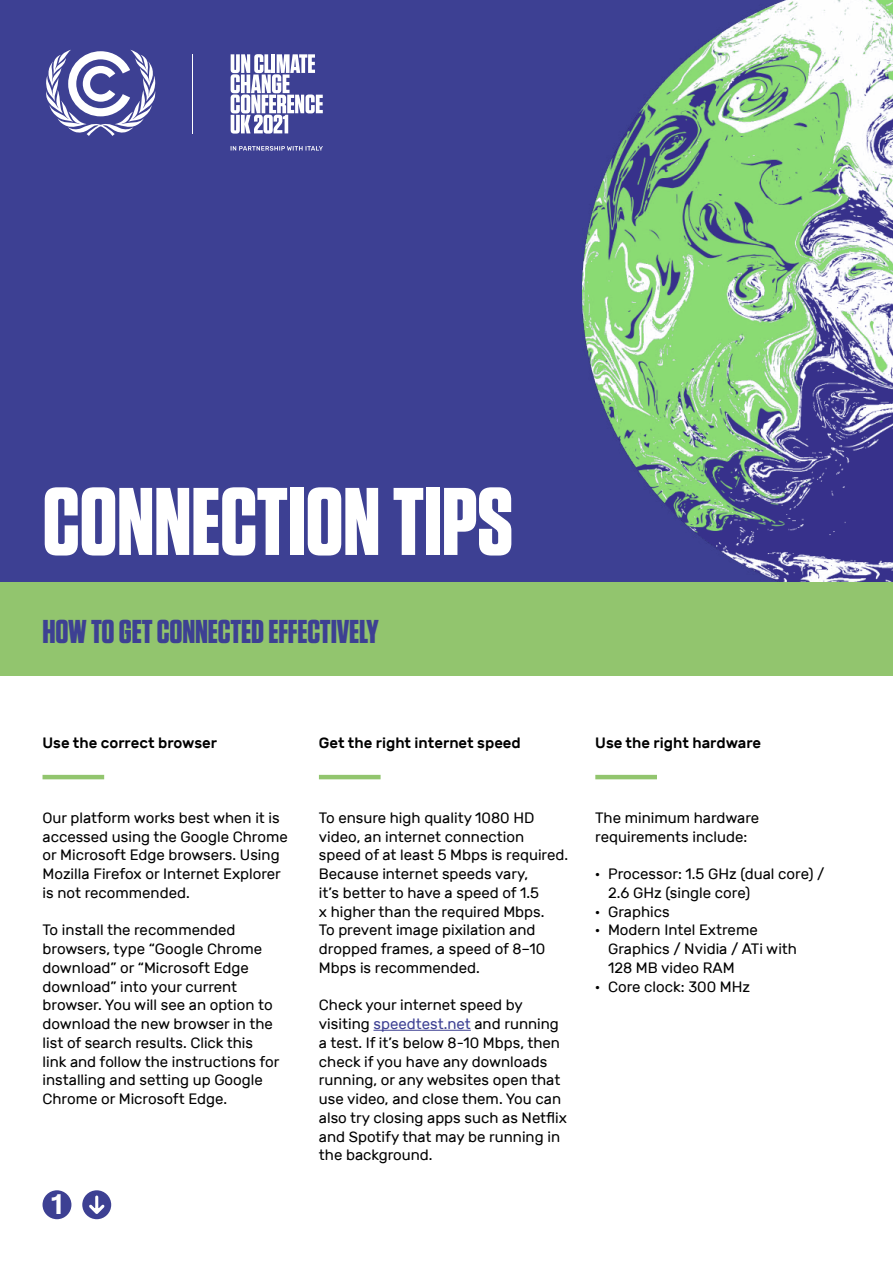
<style>
.page{position:relative;width:893px;height:1263px;background:#fff}
.page>*{position:absolute;margin:0;border:0;box-sizing:border-box;transform-origin:0 0}
.t1{font:700 95.85px "Tungsten";letter-spacing:-.005em;color:#fff}
.t2{font:700 35.25px "Tunga";color:#fff}
.t3{font:700 33px "Tungsten";letter-spacing:-.005em;color:#3d4093}
.t4{font:15px/18.8px "Rubik";color:#000}
.t5{font:500 15px "Rubik";color:#000}
.s1{color:#3d4093}
</style>
<div class="page">
<div style="left:0;top:0;width:893px;height:583px;background:#3d4093"></div>
<img style="left:583px;top:0;width:310px;height:583px">
<svg style="left:46px;top:50px;width:110px;height:86px"></svg>
<svg style="left:231px;top:146px;width:92px;height:5px"></svg>
<svg style="left:231px;top:54px;width:92px;height:80px"></svg>
<hr style="left:193px;top:54px;width:1px;height:80px;background:#fff">
<div style="left:0;top:583px;width:893px;height:93px;background:#92c56e"></div>
<hr style="left:43px;top:775px;width:61px;height:4px;background:#92c56e">
<hr style="left:373px;top:1030px;width:98px;height:1px;background:#3d4093">
<hr style="left:319px;top:775px;width:62px;height:4px;background:#92c56e">
<hr style="left:595px;top:775px;width:62px;height:4px;background:#92c56e">
<div style="left:82px;top:1190px;width:29px;height:29px;background:#3d4093;border-radius:50%"></div>
<svg style="left:89px;top:1195px;width:16px;height:19px"></svg>
<div style="left:43px;top:1190px;width:28px;height:29px;background:#3d4093;border-radius:50%"></div>
<h1 class="t1" style="left:43px;top:470px;width:472px">CONNECTION TIPS</h1>
<h3 class="t3" style="left:43px;top:613px;width:338px">HOW TO GET CONNECTED EFFECTIVELY</h3>
<p class="t5" style="left:43px;top:734px;width:176px">Use the correct browser</p>
<p class="t4" style="left:43px;top:809px;width:247px">Our platform works best when it is accessed using the Google Chrome or Microsoft Edge browsers. Using<br>Mozilla Firefox or Internet Explorer is not recommended.</p>
<p class="t4" style="left:43px;top:921px;width:238px">To install the recommended browsers, type “Google Chrome download” or “Microsoft Edge download” into your current browser. You will see an option to download the new browser in the list of search results. Click this link and follow the instructions for installing and setting up Google<br>Chrome or Microsoft Edge.</p>
<h2 class="t2" style="left:49px;top:1181px;width:18px">1</h2>
<p class="t5" style="left:319px;top:734px;width:203px">Get the right internet speed</p>
<p class="t4" style="left:319px;top:809px;width:251px">To ensure high quality 1080 HD video, an internet connection speed of at least 5 Mbps is required.<br>Because internet speeds vary,<br>it’s better to have a speed of 1.5<br>x higher than the required Mbps.<br>To prevent image pixilation and dropped frames, a speed of 8–10<br>Mbps is recommended.</p>
<p class="t4" style="left:319px;top:996px;width:250px">Check your internet speed by visiting <span class="s1">speedtest.net</span> and running a test. If it’s below 8-10 Mbps, then check if you have any downloads running, or any websites open that use video, and close them. You can also try closing apps such as Netflix and Spotify that may be running in the background.</p>
<p class="t5" style="left:595px;top:734px;width:167px">Use the right hardware</p>
<p class="t4" style="left:595px;top:809px;width:165px">The minimum hardware requirements include:</p>
<p class="t4" style="left:595px;top:865px;width:231px">· Processor: 1.5 GHz (dual core) /</p>
<p class="t4" style="left:608px;top:884px;width:144px">2.6 GHz (single core)</p>
<p class="t4" style="left:595px;top:902px;width:76px">· Graphics</p>
<p class="t4" style="left:595px;top:921px;width:164px">· Modern Intel Extreme</p>
<p class="t4" style="left:608px;top:940px;width:190px">Graphics / Nvidia / ATi with</p>
<p class="t4" style="left:608px;top:959px;width:128px">128 MB video RAM</p>
<p class="t4" style="left:595px;top:977px;width:156px">· Core clock: 300 MHz</p>
</div>
